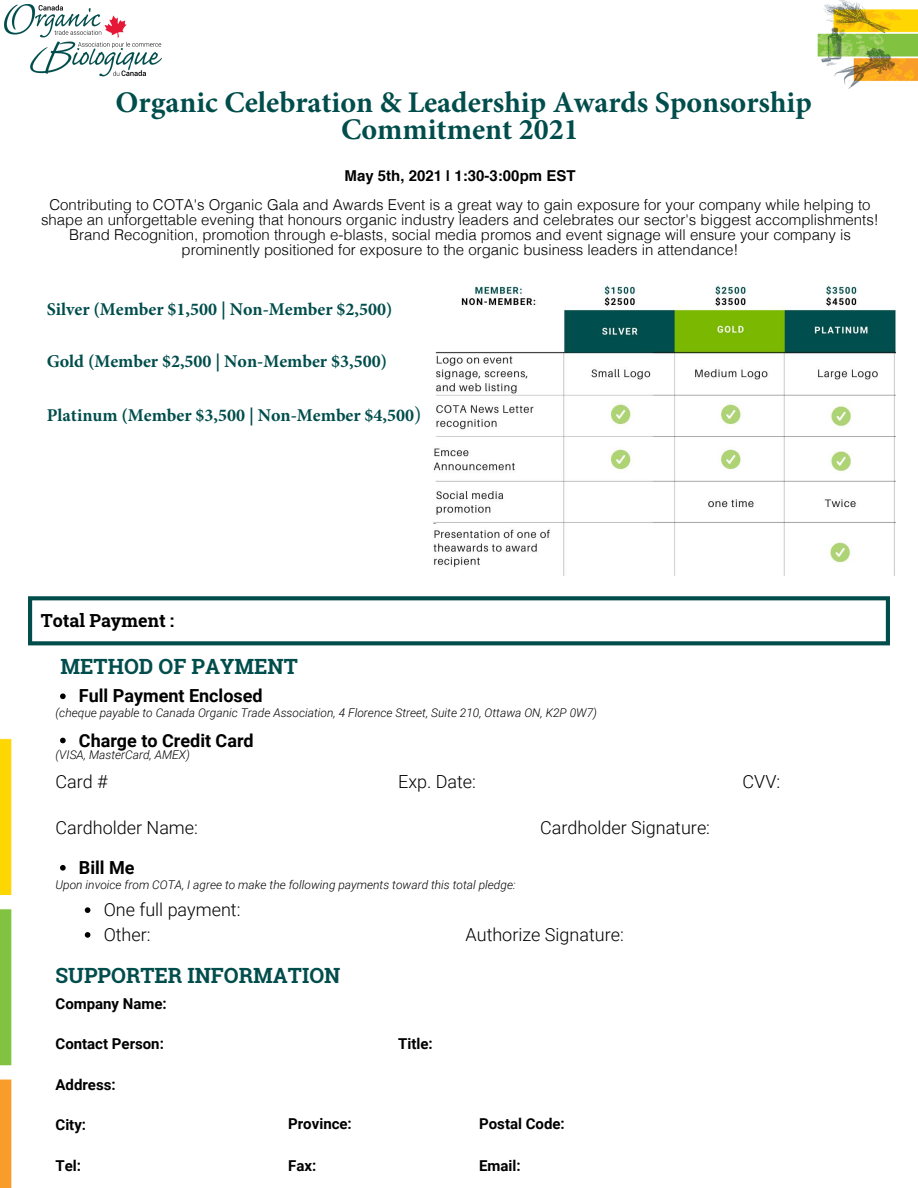
<style>
.page{position:relative;width:918px;height:1188px;background:#fff}
.page>*{position:absolute;margin:0;border:0;box-sizing:border-box;transform-origin:0 0}
.t1{font:700 30px/26.7px "Minion Pro";color:#004d4c;text-align:center}
.t2{font:700 21px "Roboto Slab";color:#004d4c}
.t3{font:700 18px "Minion Pro";color:#004d4c}
.t4{font:300 18px/24.8px "Roboto";color:#000}
.t5{font:700 18px "Roboto";color:#000}
.t6{font:700 18px "Roboto Slab";color:#000}
.t7{font:300 15px/15px "Helvetica";color:#000;text-align:center}
.t8{font:700 15px "Roboto";color:#000}
.t9{font:700 15px "Helvetica";color:#000}
.t10{font:italic 300 12px "Roboto";color:#000}
.s1{font-weight:400;font-size:21px}
</style>
<div class="page">
<img style="left:0;top:738px;width:12px;height:450px">
<img style="left:817px;top:1px;width:100px;height:88px">
<img style="left:5px;top:4px;width:157px;height:73px">
<svg style="left:28px;top:596px;width:862px;height:49px"></svg>
<svg style="left:60px;top:693px;width:6px;height:6px"></svg>
<svg style="left:60px;top:738px;width:6px;height:5px"></svg>
<svg style="left:60px;top:865px;width:6px;height:6px"></svg>
<svg style="left:85px;top:907px;width:5px;height:6px"></svg>
<svg style="left:85px;top:932px;width:5px;height:6px"></svg>
<img style="left:433px;top:285px;width:462px;height:291px">
<h1 class="t1" style="left:116px;top:89px;width:698px">Organic Celebration &amp; Leadership Awards Sponsorship<br>Commitment 2021</h1>
<p class="t9" style="left:345px;top:164px;width:232px">May 5th, 2021 | 1:30-3:00pm EST</p>
<p class="t7" style="left:41px;top:196px;width:839px">Contributing to COTA's Organic Gala and Awards Event is a great way to gain exposure for your company while helping to shape an unforgettable evening that honours organic industry leaders and celebrates our sector's biggest accomplishments!<br>Brand Recognition, promotion through e-blasts, social media promos and event signage will ensure your company is prominently positioned for exposure to the organic business leaders in attendance!</p>
<p class="t3" style="left:47px;top:297px;width:347px">Silver (Member $1,500 | Non-Member $2,500)</p>
<p class="t3" style="left:47px;top:349px;width:342px">Gold (Member $2,500 | Non-Member $3,500)</p>
<p class="t3" style="left:47px;top:402px;width:376px">Platinum (Member $3,500 | Non-Member $4,500<span class="s1">)</span></p>
<p class="t6" style="left:41px;top:608px;width:135px">Total Payment :</p>
<h2 class="t2" style="left:61px;top:652px;width:239px">METHOD OF PAYMENT</h2>
<p class="t5" style="left:79px;top:686px;width:185px">Full Payment Enclosed</p>
<p class="t10" style="left:56px;top:706px;width:543px">(cheque payable to Canada Organic Trade Association, 4 Florence Street, Suite 210, Ottawa ON, K2P 0W7)</p>
<p class="t5" style="left:79px;top:730px;width:176px">Charge to Credit Card</p>
<p class="t10" style="left:56px;top:748px;width:136px">(VISA, MasterCard, AMEX)</p>
<p class="t4" style="left:56px;top:769px;width:54px">Card #</p>
<p class="t4" style="left:398px;top:769px;width:79px">Exp. Date:</p>
<p class="t4" style="left:743px;top:769px;width:39px">CVV:</p>
<p class="t4" style="left:56px;top:816px;width:144px">Cardholder Name:</p>
<p class="t4" style="left:540px;top:816px;width:171px">Cardholder Signature:</p>
<p class="t5" style="left:79px;top:857px;width:57px">Bill Me</p>
<p class="t10" style="left:56px;top:878px;width:462px">Upon invoice from COTA, I agree to make the following payments toward this total pledge:</p>
<p class="t4" style="left:104px;top:898px;width:138px">One full payment:<br>Other:</p>
<h2 class="t2" style="left:56px;top:961px;width:286px">SUPPORTER INFORMATION</h2>
<p class="t8" style="left:56px;top:995px;width:113px">Company Name:</p>
<p class="t8" style="left:56px;top:1036px;width:110px">Contact Person:</p>
<p class="t8" style="left:56px;top:1076px;width:62px">Address:</p>
<p class="t8" style="left:56px;top:1117px;width:32px">City:</p>
<p class="t8" style="left:56px;top:1157px;width:27px">Tel:</p>
<p class="t4" style="left:466px;top:923px;width:160px">Authorize Signature:</p>
<p class="t8" style="left:398px;top:1035px;width:36px">Title:</p>
<p class="t8" style="left:288px;top:1115px;width:65px">Province:</p>
<p class="t8" style="left:479px;top:1115px;width:87px">Postal Code:</p>
<p class="t8" style="left:288px;top:1157px;width:30px">Fax:</p>
<p class="t8" style="left:479px;top:1157px;width:43px">Email:</p>
</div>
